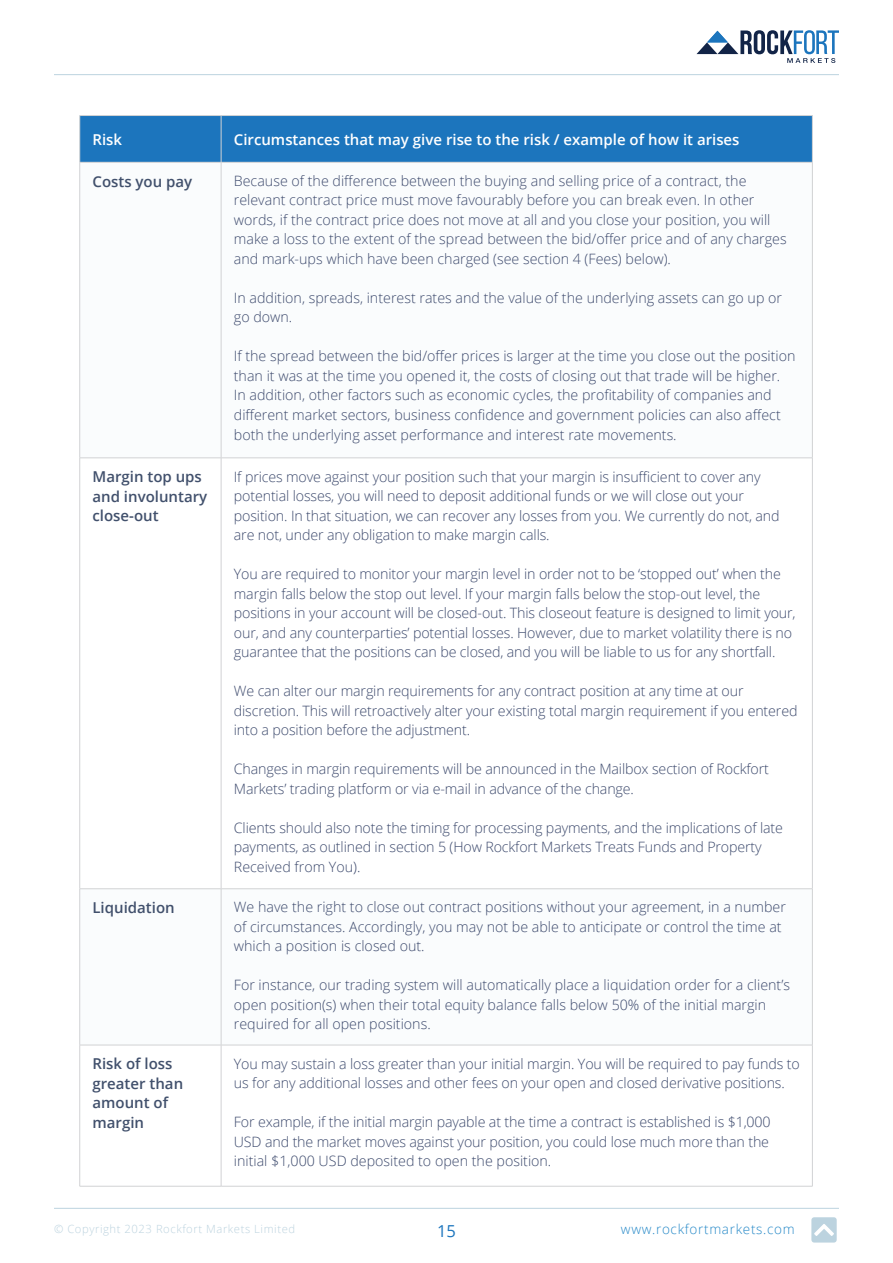
<style>
.page{position:relative;width:893px;height:1263px;background:#fff}
.page>*{position:absolute;margin:0;border:0;box-sizing:border-box;transform-origin:0 0}
.t1{font:16.5px "Open Sans";color:#1c75bd}
.Body_Text{font:600 15px/19.5px "Open Sans";color:#41506c}
.Body_Text-2{font:600 15px "Open Sans";color:#fff}
.Body_Text-3{font:300 14.25px/19.5px "Open Sans";letter-spacing:-.01em;color:#3d4a6d}
.t2{font:300 13.5px "Open Sans";letter-spacing:.05em;color:#2689c8}
.t3{font:300 11.25px "Open Sans";letter-spacing:.05em;color:#bcd3df}
</style>
<div class="page">
<hr style="left:54px;top:1208px;width:785px;height:1px;background:#bcd3df">
<hr style="left:54px;top:74px;width:785px;height:1px;background:#bcd3df">
<div style="left:811px;top:1217px;width:26px;height:25px;background:#bcd3df;border-radius:3px"></div>
<svg style="left:814px;top:1224px;width:20px;height:12px"></svg>
<svg style="left:696px;top:30px;width:143px;height:33px"></svg>
<div style="left:80px;top:116px;width:732px;height:46px;background:#1c75bd"></div>
<svg style="left:80px;top:459px;width:732px;height:727px"></svg>
<hr style="left:79px;top:163px;width:1px;height:295px;background:#d1d2d4">
<hr style="left:221px;top:163px;width:1px;height:295px;background:#d1d2d4">
<hr style="left:812px;top:163px;width:1px;height:295px;background:#d1d2d4">
<hr style="left:80px;top:458px;width:141px;height:1px;background:#d1d2d4">
<hr style="left:79px;top:458px;width:1px;height:430px;background:#d1d2d4">
<hr style="left:221px;top:458px;width:592px;height:1px;background:#d1d2d4">
<hr style="left:221px;top:458px;width:1px;height:430px;background:#d1d2d4">
<hr style="left:812px;top:458px;width:1px;height:430px;background:#d1d2d4">
<hr style="left:80px;top:888px;width:141px;height:1px;background:#d1d2d4">
<hr style="left:79px;top:889px;width:1px;height:156px;background:#d1d2d4">
<hr style="left:221px;top:888px;width:592px;height:1px;background:#d1d2d4">
<hr style="left:221px;top:889px;width:1px;height:156px;background:#d1d2d4">
<hr style="left:812px;top:889px;width:1px;height:156px;background:#d1d2d4">
<hr style="left:80px;top:1045px;width:141px;height:1px;background:#d1d2d4">
<hr style="left:79px;top:1045px;width:1px;height:141px;background:#d1d2d4">
<hr style="left:221px;top:1045px;width:592px;height:1px;background:#d1d2d4">
<hr style="left:221px;top:1045px;width:1px;height:141px;background:#d1d2d4">
<hr style="left:812px;top:1045px;width:1px;height:141px;background:#d1d2d4">
<hr style="left:80px;top:115px;width:141px;height:1px;background:#d1d2d4">
<hr style="left:79px;top:116px;width:1px;height:46px;background:#d1d2d4">
<hr style="left:221px;top:115px;width:592px;height:1px;background:#d1d2d4">
<hr style="left:221px;top:116px;width:1px;height:46px;background:#d1d2d4">
<hr style="left:812px;top:116px;width:1px;height:46px;background:#d1d2d4">
<hr style="left:80px;top:162px;width:141px;height:1px;background:#d1d2d4">
<hr style="left:221px;top:162px;width:592px;height:1px;background:#d1d2d4">
<hr style="left:80px;top:1186px;width:141px;height:1px;background:#d1d2d4">
<hr style="left:221px;top:1186px;width:592px;height:1px;background:#d1d2d4">
<p class="Body_Text-2" style="left:92px;top:129px;width:31px">Risk</p>
<p class="Body_Text-2" style="left:234px;top:129px;width:507px">Circumstances that may give rise to the risk / example of how it arises</p>
<p class="Body_Text" style="left:92px;top:171px;width:101px">Costs you pay</p>
<p class="Body_Text-3" style="left:234px;top:171px;width:554px">Because of the difference between the buying and selling price of a contract, the relevant contract price must move favourably before you can break even. In other words, if the contract price does not move at all and you close your position, you will make a loss to the extent of the spread between the bid/offer price and of any charges and mark-ups which have been charged (see section 4 (Fees) below).</p>
<p class="Body_Text-3" style="left:234px;top:288px;width:550px">In addition, spreads, interest rates and the value of the underlying assets can go up or go down.</p>
<p class="Body_Text-3" style="left:234px;top:346px;width:563px">If the spread between the bid/offer prices is larger at the time you close out the position than it was at the time you opened it, the costs of closing out that trade will be higher.<br>In addition, other factors such as economic cycles, the profitability of companies and different market sectors, business confidence and government policies can also affect both the underlying asset performance and interest rate movements.</p>
<p class="Body_Text" style="left:92px;top:467px;width:116px">Margin top ups and involuntary close-out</p>
<p class="Body_Text-3" style="left:234px;top:466px;width:547px">If prices move against your position such that your margin is insufficient to cover any potential losses, you will need to deposit additional funds or we will close out your position. In that situation, we can recover any losses from you. We currently do not, and are not, under any obligation to make margin calls.</p>
<p class="Body_Text-3" style="left:234px;top:564px;width:563px">You are required to monitor your margin level in order not to be ‘stopped out’ when the margin falls below the stop out level. If your margin falls below the stop-out level, the positions in your account will be closed-out. This closeout feature is designed to limit your, our, and any counterparties’ potential losses. However, due to market volatility there is no guarantee that the positions can be closed, and you will be liable to us for any shortfall.</p>
<p class="Body_Text-3" style="left:234px;top:681px;width:565px">We can alter our margin requirements for any contract position at any time at our discretion. This will retroactively alter your existing total margin requirement if you entered into a position before the adjustment.</p>
<p class="Body_Text-3" style="left:234px;top:759px;width:537px">Changes in margin requirements will be announced in the Mailbox section of Rockfort<br>Markets’ trading platform or via e-mail in advance of the change.</p>
<p class="Body_Text-3" style="left:234px;top:817px;width:551px">Clients should also note the timing for processing payments, and the implications of late payments, as outlined in section 5 (How Rockfort Markets Treats Funds and Property<br>Received from You).</p>
<p class="Body_Text" style="left:92px;top:897px;width:84px">Liquidation</p>
<p class="Body_Text-3" style="left:234px;top:897px;width:553px">We have the right to close out contract positions without your agreement, in a number of circumstances. Accordingly, you may not be able to anticipate or control the time at which a position is closed out.</p>
<p class="Body_Text-3" style="left:234px;top:975px;width:558px">For instance, our trading system will automatically place a liquidation order for a client’s open position(s) when their total equity balance falls below 50% of the initial margin required for all open positions.</p>
<p class="Body_Text" style="left:92px;top:1054px;width:92px">Risk of loss greater than amount of margin</p>
<p class="Body_Text-3" style="left:234px;top:1053px;width:567px">You may sustain a loss greater than your initial margin. You will be required to pay funds to us for any additional losses and other fees on your open and closed derivative positions.</p>
<p class="Body_Text-3" style="left:234px;top:1112px;width:538px;text-align:justify">For example, if the initial margin payable at the time a contract is established is $1,000<br>USD and the market moves against your position, you could lose much more than the initial $1,000 USD deposited to open the position.</p>
<p class="t3" style="left:54px;top:1221px;width:243px">© Copyright 2023 Rockfort Markets Limited</p>
<p class="t1" style="left:437px;top:1219px;width:20px">15</p>
<p class="t2" style="left:621px;top:1220px;width:175px">www.rockfortmarkets.com</p>
</div>
